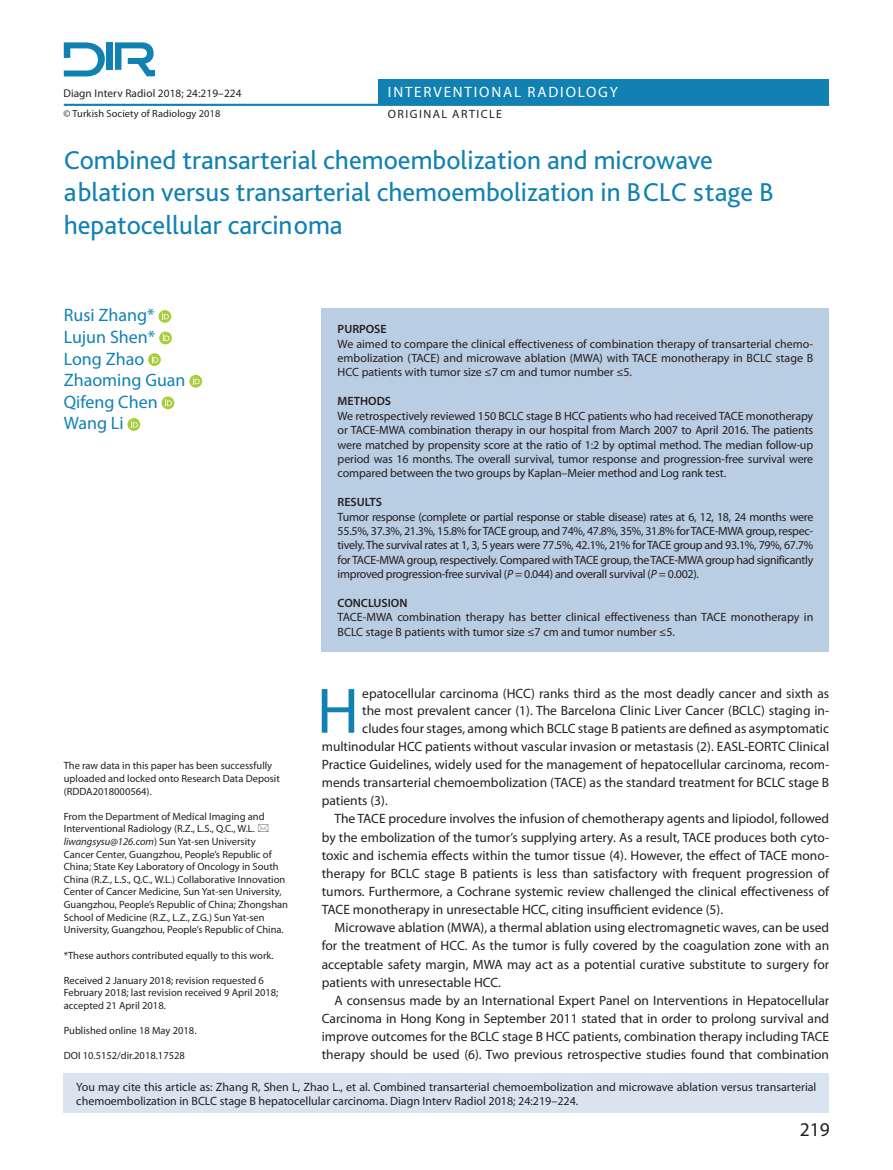
<style>
.page{position:relative;width:893px;height:1170px;background:#fff}
.page>*{position:absolute;margin:0;border:0;box-sizing:border-box;transform-origin:0 0}
.t1{font:64.65px "Myriad Pro";color:#1181b4}
.t2{font:27px/32.4px "Bliss Pro";color:#1181b4}
.t3{font:19.5px "Myriad Pro";color:#231f20}
.t4{font:18px "Myriad Pro";color:#1181b4}
.t5{font:15px "Myriad Pro";letter-spacing:.12em;color:#fff}
.t6{font:13.5px/18.1px "Myriad Pro";color:#231f20;text-align:justify}
.t7{font:12px/14.4px "Myriad Pro";color:#231f20;text-align:justify}
.t8{font:600 12px "Myriad Pro";color:#231f20}
.t9{font:12px "Myriad Pro";letter-spacing:.12em;color:#231f20}
.t10{font:11.25px "Myriad Pro";letter-spacing:.01em;color:#231f20}
.t11{font:10.5px/12.6px "Myriad Pro";color:#231f20}
.t12{font:10.35px "Myriad Pro";letter-spacing:.01em;color:#231f20}
.s1{font-style:italic}
</style>
<div class="page">
<svg style="left:158px;top:310px;width:13px;height:13px"></svg>
<svg style="left:162px;top:312px;width:7px;height:7px"></svg>
<svg style="left:159px;top:331px;width:13px;height:13px"></svg>
<svg style="left:163px;top:334px;width:6px;height:7px"></svg>
<svg style="left:148px;top:353px;width:13px;height:13px"></svg>
<svg style="left:151px;top:355px;width:7px;height:7px"></svg>
<svg style="left:189px;top:375px;width:13px;height:12px"></svg>
<svg style="left:193px;top:377px;width:7px;height:7px"></svg>
<div style="left:162px;top:396px;width:12px;height:13px;background:#a6ce39;border-radius:50%"></div>
<svg style="left:165px;top:399px;width:7px;height:7px"></svg>
<svg style="left:127px;top:418px;width:13px;height:13px"></svg>
<svg style="left:131px;top:420px;width:7px;height:7px"></svg>
<div style="left:378px;top:79px;width:451px;height:26px;background:#1181b4"></div>
<hr style="left:64px;top:104px;width:765px;height:2px;background:#1181b4">
<div style="left:147px;top:70px;width:8px;height:6px;background:#1181b4"></div>
<div style="left:106px;top:42px;width:7px;height:28px;background:#1181b4"></div>
<svg style="left:64px;top:42px;width:41px;height:34px"></svg>
<svg style="left:115px;top:42px;width:39px;height:34px"></svg>
<div style="left:64px;top:1073px;width:765px;height:40px;background:#d9e4f0"></div>
<div style="left:322px;top:308px;width:507px;height:343px;background:#b9cde3"></div>
<p class="t10" style="left:63px;top:86px;width:180px">Diagn Interv Radiol 2018; 24:219–224</p>
<p class="t12" style="left:63px;top:107px;width:159px">© Turkish Society of Radiology 2018</p>
<p class="t5" style="left:388px;top:83px;width:231px">INTERVENTIONAL RADIOLOGY</p>
<p class="t9" style="left:388px;top:107px;width:116px">ORIGINAL ARTICLE</p>
<p class="t2" style="left:64px;top:143px;width:712px">Combined transarterial chemoembolization and microwave ablation versus transarterial chemoembolization in BCLC stage B hepatocellular carcinoma</p>
<p class="t4" style="left:64px;top:304px;width:92px">Rusi Zhang*</p>
<p class="t4" style="left:64px;top:326px;width:93px">Lujun Shen*</p>
<p class="t4" style="left:64px;top:347px;width:82px">Long Zhao</p>
<p class="t4" style="left:64px;top:369px;width:123px">Zhaoming Guan</p>
<p class="t4" style="left:64px;top:390px;width:95px">Qifeng Chen</p>
<p class="t4" style="left:64px;top:412px;width:61px">Wang Li</p>
<p class="t11" style="left:64px;top:759px;width:218px">The raw data in this paper has been successfully uploaded and locked onto Research Data Deposit (RDDA2018000564).</p>
<p class="t11" style="left:64px;top:809px;width:226px">From the Department of Medical Imaging and Interventional Radiology (R.Z., L.S., Q.C., W.L. <span class="s1">liwangsysu@126.com</span>) Sun Yat-sen University Cancer Center, Guangzhou, People’s Republic of China; State Key Laboratory of Oncology in South China (R.Z., L.S., Q.C., W.L.) Collaborative Innovation Center of Cancer Medicine, Sun Yat-sen University, Guangzhou, People’s Republic of China; Zhongshan School of Medicine (R.Z., L.Z., Z.G.) Sun Yat-sen University, Guangzhou, People’s Republic of China.</p>
<p class="t11" style="left:64px;top:948px;width:211px">*These authors contributed equally to this work.</p>
<p class="t11" style="left:64px;top:973px;width:216px">Received 2 January 2018; revision requested 6<br>February 2018; last revision received 9 April 2018; accepted 21 April 2018.</p>
<p class="t11" style="left:64px;top:1024px;width:134px">Published online 18 May 2018.</p>
<p class="t11" style="left:64px;top:1049px;width:123px">DOI 10.5152/dir.2018.17528</p>
<p class="t8" style="left:338px;top:321px;width:51px">PURPOSE</p>
<p class="t7" style="left:338px;top:336px;width:477px">We aimed to compare the clinical effectiveness of combination therapy of transarterial chemo&shy;embolization (TACE) and microwave ablation (MWA) with TACE monotherapy in BCLC stage B HCC patients with tumor size ≤7 cm and tumor number ≤5.</p>
<p class="t8" style="left:338px;top:393px;width:55px">METHODS</p>
<p class="t7" style="left:338px;top:408px;width:477px">We retrospectively reviewed 150 BCLC stage B HCC patients who had received TACE monotherapy or TACE-MWA combination therapy in our hospital from March 2007 to April 2016. The patients were matched by propensity score at the ratio of 1:2 by optimal method. The median follow-up period was 16 months. The overall survival, tumor response and progression-free survival were compared between the two groups by Kaplan–Meier method and Log rank test.</p>
<p class="t8" style="left:338px;top:494px;width:46px">RESULTS</p>
<p class="t7" style="left:338px;top:509px;width:477px">Tumor response (complete or partial response or stable disease) rates at 6, 12, 18, 24 months were 55.5%, 37.3%, 21.3%, 15.8% for TACE group, and 74%, 47.8%, 35%, 31.8% for TACE-MWA group, respec&shy;tively. The survival rates at 1, 3, 5 years were 77.5%, 42.1%, 21% for TACE group and 93.1%, 79%, 67.7% for TACE-MWA group, respectively. Compared with TACE group, the TACE-MWA group had significantly improved progression-free survival (<span class="s1">P</span> = 0.044) and overall survival (<span class="s1">P</span> = 0.002).</p>
<p class="t8" style="left:338px;top:595px;width:71px">CONCLUSION</p>
<p class="t7" style="left:338px;top:610px;width:477px">TACE-MWA combination therapy has better clinical effectiveness than TACE monotherapy in<br>BCLC stage B patients with tumor size ≤7 cm and tumor number ≤5.</p>
<p class="t1" style="left:317px;top:671px;width:44px">H</p>
<p class="t6" style="left:362px;top:684px;width:468px">epatocellular carcinoma (HCC) ranks third as the most deadly cancer and sixth as</p>
<p class="t6" style="left:362px;top:701px;width:468px">the most prevalent cancer (1). The Barcelona Clinic Liver Cancer (BCLC) staging in-</p>
<p class="t6" style="left:362px;top:718px;width:468px">cludes four stages, among which BCLC stage B patients are defined as asymptomatic</p>
<p class="t6" style="left:322px;top:737px;width:509px">multinodular HCC patients without vascular invasion or metastasis (2). EASL-EORTC Clinical</p>
<p class="t6" style="left:322px;top:755px;width:509px">Practice Guidelines, widely used for the management of hepatocellular carcinoma, recom-</p>
<p class="t6" style="left:322px;top:773px;width:509px">mends transarterial chemoembolization (TACE) as the standard treatment for BCLC stage B</p>
<p class="t6" style="left:322px;top:791px;width:68px">patients (3).</p>
<p class="t6" style="left:322px;top:809px;width:509px;text-indent:13px">The TACE procedure involves the infusion of chemotherapy agents and lipiodol, followed by the embolization of the tumor’s supplying artery. As a result, TACE produces both cyto&shy;toxic and ischemia effects within the tumor tissue (4). However, the effect of TACE mono&shy;therapy for BCLC stage B patients is less than satisfactory with frequent progression of tumors. Furthermore, a Cochrane systemic review challenged the clinical effectiveness of TACE monotherapy in unresectable HCC, citing insufficient evidence (5).</p>
<p class="t6" style="left:322px;top:918px;width:509px;text-indent:13px">Microwave ablation (MWA), a thermal ablation using electromagnetic waves, can be used for the treatment of HCC. As the tumor is fully covered by the coagulation zone with an acceptable safety margin, MWA may act as a potential curative substitute to surgery for patients with unresectable HCC.</p>
<p class="t6" style="left:322px;top:991px;width:509px;text-indent:13px">A consensus made by an International Expert Panel on Interventions in Hepatocellular Carcinoma in Hong Kong in September 2011 stated that in order to prolong survival and improve outcomes for the BCLC stage B HCC patients, combination therapy including TACE therapy should be used (6). Two previous retrospective studies found that combination</p>
<p class="t7" style="left:76px;top:1079px;width:742px">You may cite this article as: Zhang R, Shen L, Zhao L., et al. Combined transarterial chemoembolization and microwave ablation versus transarterial chemoembolization in BCLC stage B hepatocellular carcinoma. Diagn Interv Radiol 2018; 24:219–224.</p>
<p class="t3" style="left:800px;top:1116px;width:32px">219</p>
</div>
